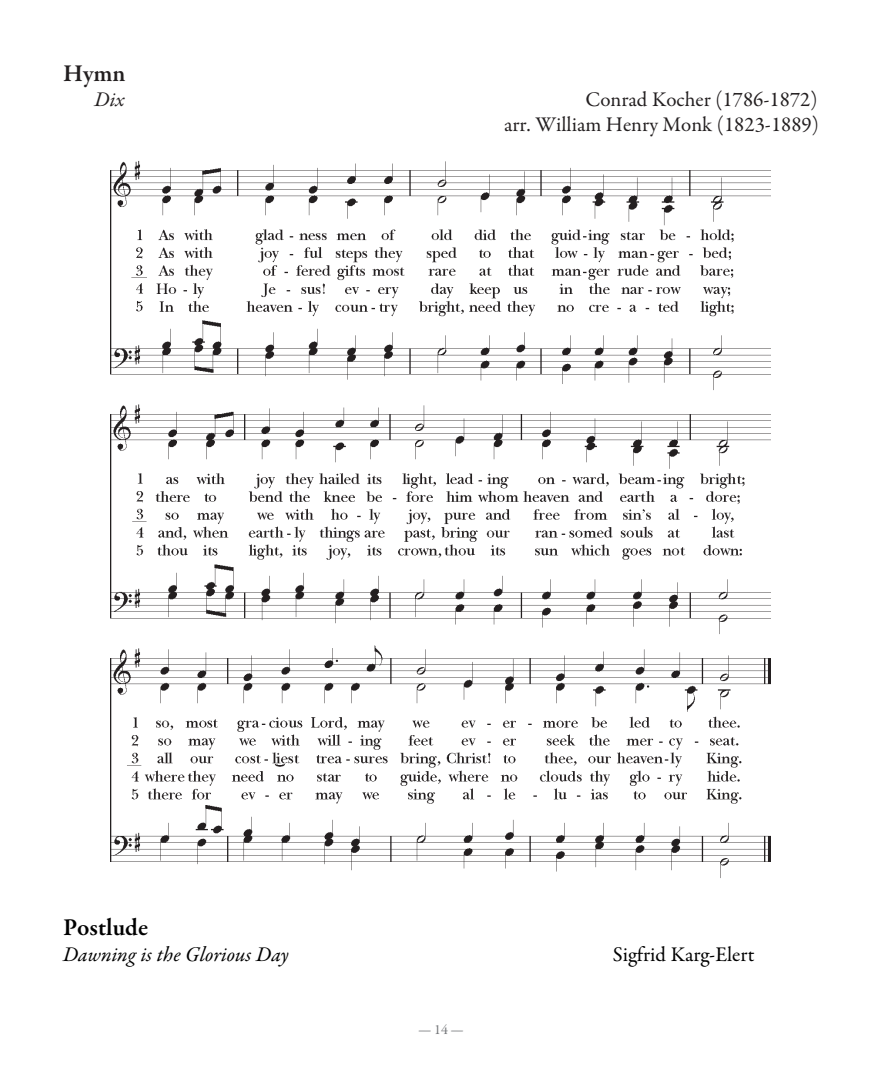
<style>
.page{position:relative;width:882px;height:1071px;background:#fff}
.page>*{position:absolute;margin:0;border:0;box-sizing:border-box;transform-origin:0 0}
.t1{font:600 24.5px "Garamond Premr Pro";color:#000}
.t2{font:600 24.5px "Garamond Premr Pro";color:#231f20}
.t3{font:21px "Garamond Premr Pro";color:#231f20}
.t4{font:italic 21px "Garamond Premr Pro";color:#000}
.t5{font:21px "Garamond Premr Pro";color:#000}
.t6{font:italic 21px "Garamond Premr Pro";color:#231f20}
.t7{font:14px "Garamond Premr Pro";color:#76787b}
</style>
<div class="page">
<img style="left:110px;top:160px;width:660px;height:718px">
<p class="t2" style="left:63px;top:58px;width:64px">Hymn</p>
<p class="t6" style="left:94px;top:86px;width:32px">Dix</p>
<p class="t3" style="left:585px;top:87px;width:234px">Conrad Kocher (1786-1872)</p>
<p class="t3" style="left:504px;top:112px;width:317px">arr. William Henry Monk (1823-1889)</p>
<p class="t1" style="left:63px;top:913px;width:87px">Postlude</p>
<p class="t4" style="left:63px;top:941px;width:227px">Dawning is the Glorious Day</p>
<p class="t5" style="left:613px;top:941px;width:143px">Sigfrid Karg-Elert</p>
<p class="t7" style="left:418px;top:1021px;width:47px">— 14 —</p>
</div>
